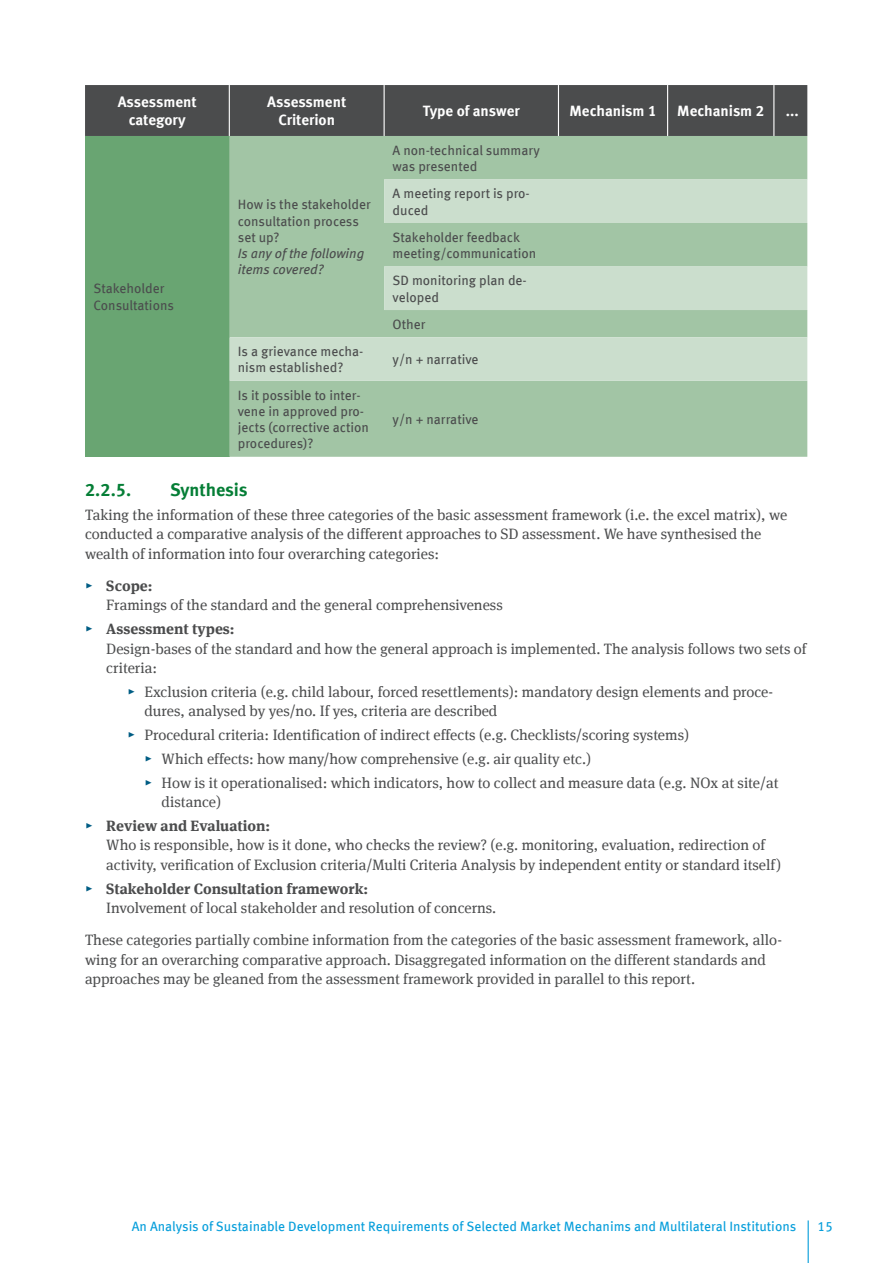
<style>
.page{position:relative;width:893px;height:1263px;background:#fff}
.page>*{position:absolute;margin:0;border:0;box-sizing:border-box;transform-origin:0 0}
.t1{font:700 18px "Meta Offc";letter-spacing:-.005em;color:#057e36}
.Fließtext__Abstand_v{font:15px/19.5px "Meta Serif Offc";color:#4b4c4d}
.Fließtext{font:15px/19.5px "Meta Serif Offc";color:#4b4c4d}
.Tabellenkopf{font:700 15px/18px "Meta Offc";color:#fff;text-align:center}
.Tabelle{font:13.5px/16.2px "Meta Offc";color:#4b4c4d}
.t2{font:13.5px "Meta Offc";color:#069edb}
.Tabelle-2{font:italic 13.5px/16.2px "Meta Offc";color:#4b4c4d}
.s1{color:#005d84}
.s2{font-weight:700}
</style>
<div class="page">
<hr style="left:808px;top:1220px;width:1px;height:43px;background:#069edb">
<div style="left:85px;top:85px;width:722px;height:51px;background:#4b4c4d"></div>
<div style="left:85px;top:136px;width:144px;height:321px;background:#69a572"></div>
<div style="left:229px;top:136px;width:578px;height:321px;background:#a2c5a5"></div>
<svg style="left:229px;top:179px;width:578px;height:202px;fill:#cbdecd"></svg>
<hr style="left:229px;top:85px;width:1px;height:51px;background:#fff">
<hr style="left:384px;top:85px;width:1px;height:51px;background:#fff">
<hr style="left:558px;top:85px;width:1px;height:51px;background:#fff">
<hr style="left:667px;top:85px;width:1px;height:51px;background:#fff">
<hr style="left:773px;top:85px;width:1px;height:51px;background:#fff">
<p class="Tabellenkopf" style="left:118px;top:93px;width:80px">Assessment category</p>
<p class="Tabellenkopf" style="left:267px;top:93px;width:80px">Assessment<br>Criterion</p>
<p class="Tabellenkopf" style="left:423px;top:102px;width:99px">Type of answer</p>
<p class="Tabellenkopf" style="left:569px;top:102px;width:89px">Mechanism 1</p>
<p class="Tabellenkopf" style="left:677px;top:102px;width:89px">Mechanism 2</p>
<p class="Tabellenkopf" style="left:786px;top:102px;width:14px">...</p>
<p class="Tabelle" style="left:94px;top:281px;width:82px">Stakeholder<br>Consultations</p>
<p class="Tabelle" style="left:238px;top:197px;width:135px">How is the stakeholder consultation process set up?</p>
<p class="Tabelle-2" style="left:238px;top:246px;width:128px">Is any of the following items covered?</p>
<p class="Tabelle" style="left:393px;top:142px;width:149px">A non-technical summary was presented</p>
<p class="Tabelle" style="left:393px;top:186px;width:139px">A meeting report is pro&shy;duced</p>
<p class="Tabelle" style="left:393px;top:229px;width:145px">Stakeholder feedback meeting/communication</p>
<p class="Tabelle" style="left:393px;top:273px;width:136px">SD monitoring plan de&shy;veloped</p>
<p class="Tabelle" style="left:393px;top:316px;width:35px">Other</p>
<p class="Tabelle" style="left:238px;top:344px;width:127px">Is a grievance mecha&shy;nism established?</p>
<p class="Tabelle" style="left:393px;top:352px;width:87px">y/n + narrative</p>
<p class="Tabelle" style="left:238px;top:387px;width:133px">Is it possible to inter&shy;vene in approved pro&shy;jects (corrective action procedures)?</p>
<p class="Tabelle" style="left:393px;top:411px;width:87px">y/n + narrative</p>
<p class="t1" style="left:85px;top:479px;width:48px">2.2.5.</p>
<p class="t1" style="left:170px;top:479px;width:79px">Synthesis</p>
<p class="Fließtext" style="left:85px;top:505px;width:704px">Taking the information of these three categories of the basic assessment framework (i.e. the excel matrix), we conducted a comparative analysis of the different approaches to SD assessment. We have synthesised the wealth of information into four overarching categories:</p>
<p class="Fließtext__Abstand_v" style="left:106px;top:576px;width:398px;text-indent:-21px"><span class="s1">▸</span> <span class="s2">Scope:<br></span>Framings of the standard and the general comprehensiveness</p>
<p class="Fließtext__Abstand_v" style="left:106px;top:619px;width:702px;text-indent:-21px"><span class="s1">▸</span> <span class="s2">Assessment types:<br></span>Design-bases of the standard and how the general approach is implemented. The analysis follows two sets of criteria:</p>
<p class="Fließtext__Abstand_v" style="left:145px;top:682px;width:630px;text-indent:-17px"><span class="s1">▸</span> Exclusion criteria (e.g. child labour, forced resettlements): mandatory design elements and proce&shy;dures, analysed by yes/no. If yes, criteria are described</p>
<p class="Fließtext__Abstand_v" style="left:128px;top:725px;width:563px"><span class="s1">▸</span> Procedural criteria: Identification of indirect effects (e.g. Checklists/scoring systems)</p>
<p class="Fließtext__Abstand_v" style="left:145px;top:749px;width:448px"><span class="s1">▸</span> Which effects: how many/how comprehensive (e.g. air quality etc.)</p>
<p class="Fließtext__Abstand_v" style="left:162px;top:773px;width:619px;text-indent:-17px"><span class="s1">▸</span> How is it operationalised: which indicators, how to collect and measure data (e.g. NOx at site/at distance)</p>
<p class="Fließtext__Abstand_v" style="left:106px;top:816px;width:676px;text-indent:-21px"><span class="s1">▸</span> <span class="s2">Review and Evaluation:<br></span>Who is responsible, how is it done, who checks the review? (e.g. monitoring, evaluation, redirection of activity, verification of Exclusion criteria/Multi Criteria Analysis by independent entity or standard itself)</p>
<p class="Fließtext__Abstand_v" style="left:106px;top:879px;width:392px;text-indent:-21px"><span class="s1">▸</span> <span class="s2">Stakeholder Consultation framework:<br></span>Involvement of local stakeholder and resolution of concerns.</p>
<p class="Fließtext__Abstand_v" style="left:85px;top:931px;width:699px">These categories partially combine information from the categories of the basic assessment framework, allo&shy;wing for an overarching comparative approach. Disaggregated information on the different standards and approaches may be gleaned from the assessment framework provided in parallel to this report.</p>
<p class="t2" style="left:132px;top:1218px;width:666px">An Analysis of Sustainable Development Requirements of Selected Market Mechanims and Multilateral Institutions</p>
<p class="t2" style="left:817px;top:1218px;width:17px">15</p>
</div>
